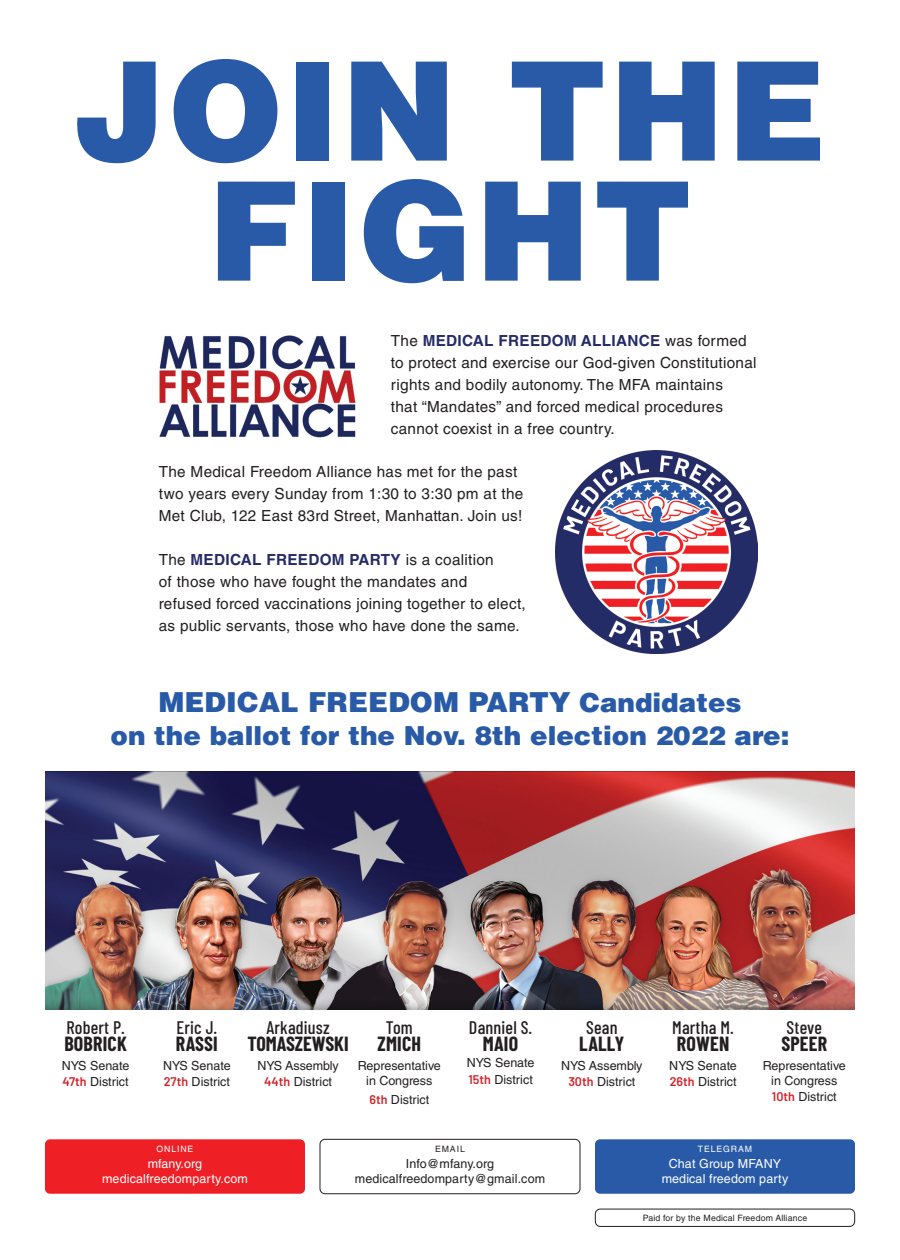
<style>
.page{position:relative;width:900px;height:1260px;background:#fff}
.page>*{position:absolute;margin:0;border:0;box-sizing:border-box;transform-origin:0 0}
.t1{font:900 137.5px/120px "Helvetica LT Std";letter-spacing:.02em;color:#285aa8;text-align:center}
.t2{font:900 27.62px "Helvetica LT Std";letter-spacing:.005em;color:#285aa8}
.t3{font:900 26.25px "Helvetica LT Std";color:#285aa8}
.t4{font:700 20px "Barlow Condensed";letter-spacing:.01em;color:#231f20}
.t5{font:500 18.12px "Barlow Condensed";letter-spacing:.01em;color:#231f20}
.t6{font:15.25px/22px "Helvetica LT Std";letter-spacing:.02em;color:#231f20}
.t7{font:12.5px/16.2px "Helvetica LT Std";color:#231f20;text-align:center}
.t8{font:12.5px/15px "Helvetica LT Std";letter-spacing:.01em;color:#fff;text-align:center}
.t9{font:8.75px "Helvetica LT Std";letter-spacing:.02em;color:#231f20}
.t10{font:8.75px "Helvetica LT Std";letter-spacing:.1em;color:#fff}
.s1{font-weight:700;color:#252b66}
.s2{font-size:26.25px}
.s3{font-family:"Barlow";font-weight:600;color:#d1232a}
</style>
<div class="page">
<div style="left:595px;top:1139px;width:260px;height:55px;background:#285aa8;border-radius:5px"></div>
<div style="left:320px;top:1139px;width:260px;height:55px;border:1px solid #231f20;border-radius:5px"></div>
<div style="left:45px;top:1139px;width:260px;height:55px;background:#ee2026;border-radius:5px"></div>
<img style="left:45px;top:772px;width:810px;height:238px">
<img style="left:159px;top:335px;width:197px;height:103px">
<img style="left:555px;top:451px;width:203px;height:202px">
<div style="left:595px;top:1209px;width:260px;height:18px;border:1px solid #231f20;border-radius:5px"></div>
<h1 class="t1" style="left:74px;top:48px;width:754px">JOIN THE<br>FIGHT</h1>
<p class="t6" style="left:391px;top:329px;width:367px">The <span class="s1">MEDICAL FREEDOM ALLIANCE</span> was formed to protect and exercise our God-given Constitutional rights and bodily autonomy. The MFA maintains<br>that “Mandates” and forced medical procedures cannot coexist in a free country.</p>
<p class="t6" style="left:159px;top:461px;width:366px">The Medical Freedom Alliance has met for the past two years every Sunday from 1:30 to 3:30 pm at the<br>Met Club, 122 East 83rd Street, Manhattan. Join us!</p>
<p class="t6" style="left:159px;top:549px;width:369px">The <span class="s1">MEDICAL FREEDOM PARTY</span> is a coalition<br>of those who have fought the mandates and<br>refused forced vaccinations joining together to elect, as public servants, those who have done the same.</p>
<h2 class="t2" style="left:158px;top:684px;width:585px">MEDICAL FREEDOM PARTY <span class="s2">Candidates</span></h2>
<h3 class="t3" style="left:111px;top:718px;width:680px">on the ballot for the Nov. 8th election 2022 are:</h3>
<p class="t5" style="left:67px;top:1014px;width:60px">Robert P.</p>
<h3 class="t4" style="left:64px;top:1030px;width:64px">BOBRICK</h3>
<p class="t7" style="left:62px;top:1057px;width:69px;text-align:left">NYS Senate<br><span class="s3">47th</span> District</p>
<p class="t5" style="left:177px;top:1014px;width:42px">Eric J.</p>
<h3 class="t4" style="left:176px;top:1030px;width:43px">RASSI</h3>
<p class="t7" style="left:163px;top:1057px;width:69px;text-align:left">NYS Senate<br><span class="s3">27th</span> District</p>
<p class="t5" style="left:266px;top:1014px;width:65px">Arkadiusz</p>
<h3 class="t4" style="left:248px;top:1030px;width:103px">TOMASZEWSKI</h3>
<p class="t7" style="left:257px;top:1057px;width:83px">NYS Assembly<br><span class="s3">44th</span> District</p>
<p class="t5" style="left:386px;top:1014px;width:28px">Tom</p>
<h3 class="t4" style="left:378px;top:1030px;width:45px">ZMICH</h3>
<p class="t7" style="left:358px;top:1058px;width:85px;line-height:15px">Representative in Congress</p>
<p class="t7" style="left:369px;top:1091px;width:61px"><span class="s3">6th</span> District</p>
<p class="t5" style="left:469px;top:1014px;width:65px">Danniel S.</p>
<h3 class="t4" style="left:483px;top:1030px;width:37px">MAIO</h3>
<p class="t7" style="left:467px;top:1055px;width:69px;text-align:left">NYS Senate<br><span class="s3">15th</span> District</p>
<p class="t10" style="left:157px;top:1144px;width:38px">ONLINE</p>
<p class="t8" style="left:102px;top:1157px;width:147px">mfany.org medicalfreedomparty.com</p>
<p class="t9" style="left:435px;top:1144px;width:31px">EMAIL</p>
<p class="t7" style="left:355px;top:1157px;width:192px;line-height:15px">Info@mfany.org medicalfreedomparty@gmail.com</p>
<p class="t5" style="left:586px;top:1014px;width:33px">Sean</p>
<h3 class="t4" style="left:579px;top:1030px;width:47px">LALLY</h3>
<p class="t7" style="left:561px;top:1057px;width:83px">NYS Assembly<br><span class="s3">30th</span> District</p>
<p class="t5" style="left:672px;top:1014px;width:63px">Martha M.</p>
<h3 class="t4" style="left:677px;top:1030px;width:54px">ROWEN</h3>
<p class="t7" style="left:669px;top:1057px;width:69px;text-align:left">NYS Senate<br><span class="s3">26th</span> District</p>
<p class="t5" style="left:787px;top:1014px;width:37px">Steve</p>
<h3 class="t4" style="left:781px;top:1030px;width:47px">SPEER</h3>
<p class="t7" style="left:763px;top:1058px;width:85px;line-height:15px">Representative in Congress</p>
<p class="t7" style="left:772px;top:1089px;width:66px"><span class="s3">10th</span> District</p>
<p class="t10" style="left:698px;top:1144px;width:56px">TELEGRAM</p>
<p class="t8" style="left:662px;top:1157px;width:128px">Chat Group MFANY medical freedom party</p>
<p class="t9" style="left:643px;top:1213px;width:166px">Paid for by the Medical Freedom Alliance</p>
</div>
